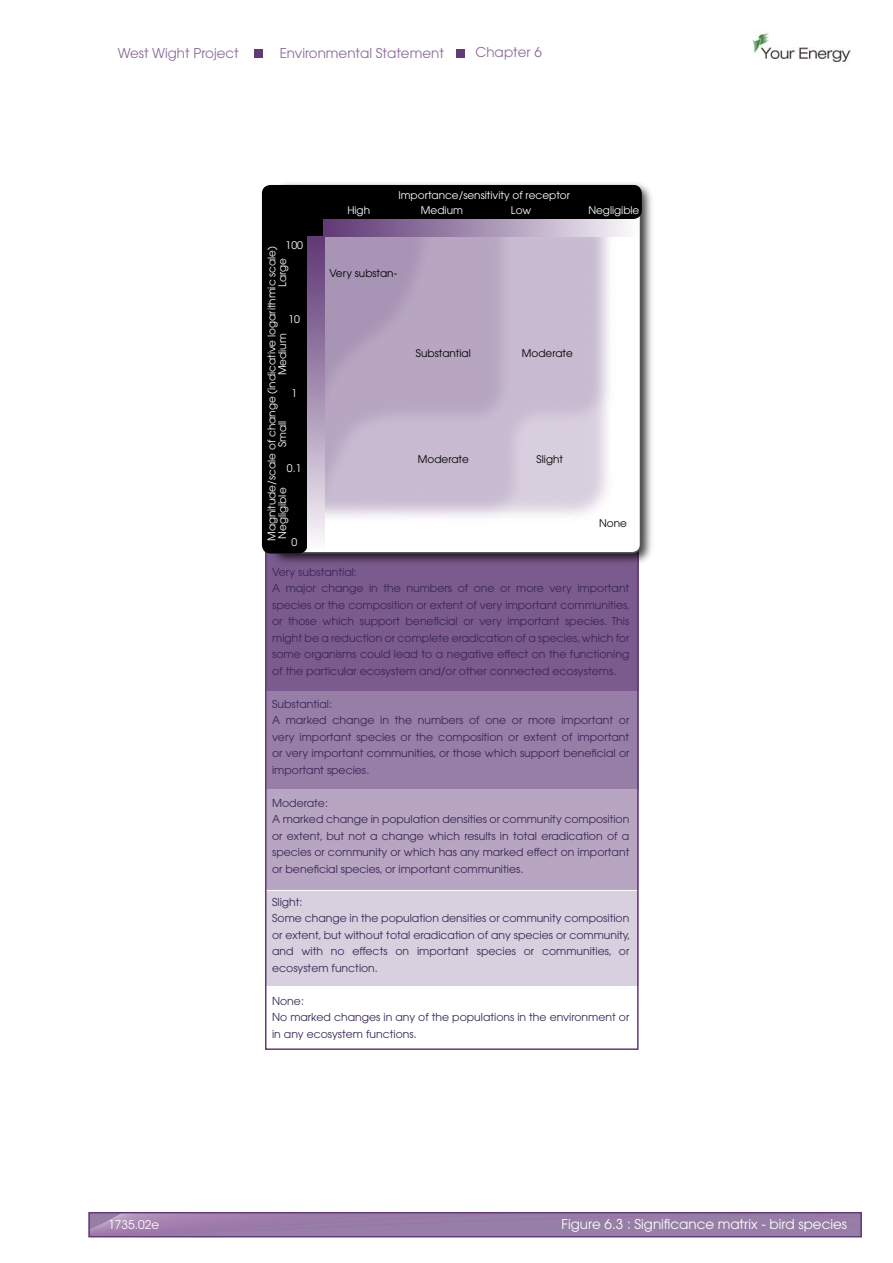
<style>
.page{position:relative;width:893px;height:1263px;background:#fff}
.page>*{position:absolute;margin:0;border:0;box-sizing:border-box;transform-origin:0 0}
.t1{font:13.5px "Avant Garde";color:#896c9a}
.t2{font:13.5px "Avant Garde";color:#fff}
.t3{font:12px "Avant Garde";color:#fff}
.t4{font:10.8px/16.5px "Avant Garde";color:#372555}
.t5{font:10.5px "Avant Garde";color:#fff}
.t6{font:10.5px "Avant Garde";color:#000}
</style>
<div class="page">
<div style="left:266px;top:891px;width:373px;height:94px;background:#d9d0df"></div>
<div style="left:266px;top:784px;width:373px;height:106px;background:#b7a5c1"></div>
<div style="left:266px;top:689px;width:373px;height:100px;background:#977ea7"></div>
<div style="left:266px;top:549px;width:373px;height:142px;background:#7b5b8d"></div>
<svg style="left:91px;top:1215px;width:768px;height:19px;background:#997da8"></svg>
<div style="left:88px;top:1212px;width:774px;height:25px;border:2px solid #613a76"></div>
<div style="left:265px;top:550px;width:374px;height:500px;border:2px solid #613a76"></div>
<div style="left:267px;top:179px;width:388px;height:389px;background:#000;opacity:.75"></div>
<svg style="left:262px;top:185px;width:380px;height:368px;background:#a197a7"></svg>
<div style="left:254px;top:49px;width:9px;height:8px;background:#613a76"></div>
<div style="left:456px;top:49px;width:9px;height:8px;background:#613a76"></div>
<img style="left:752px;top:32px;width:99px;height:30px">
<p class="t1" style="left:118px;top:45px;width:123px">West Wight Project</p>
<p class="t1" style="left:280px;top:45px;width:166px">Environmental Statement</p>
<p class="t1" style="left:475px;top:45px;width:68px">Chapter 6</p>
<p class="t5" style="left:398px;top:189px;width:173px">Importance/sensitivity of receptor</p>
<p class="t5" style="left:286px;top:239px;width:19px">100</p>
<p class="t5" style="left:266px;top:541px;width:297px;rotate:-90deg">Magnitude/scale of change (indicative logarithmic scale)</p>
<p class="t5" style="left:276px;top:287px;width:30px;rotate:-90deg">Large</p>
<p class="t5" style="left:288px;top:313px;width:13px">10</p>
<p class="t5" style="left:276px;top:375px;width:43px;rotate:-90deg">Medium</p>
<p class="t5" style="left:291px;top:387px;width:7px">1</p>
<p class="t5" style="left:276px;top:447px;width:28px;rotate:-90deg">Small</p>
<p class="t5" style="left:287px;top:462px;width:16px">0.1</p>
<p class="t5" style="left:276px;top:539px;width:53px;rotate:-90deg">Negligible</p>
<p class="t5" style="left:291px;top:535px;width:7px">0</p>
<p class="t5" style="left:347px;top:204px;width:24px">High</p>
<p class="t5" style="left:421px;top:204px;width:43px">Medium</p>
<p class="t5" style="left:511px;top:204px;width:22px">Low</p>
<p class="t5" style="left:588px;top:204px;width:53px">Negligible</p>
<p class="t6" style="left:330px;top:267px;width:69px">Very substan-</p>
<p class="t6" style="left:416px;top:347px;width:56px">Substantial</p>
<p class="t6" style="left:418px;top:453px;width:53px">Moderate</p>
<p class="t6" style="left:522px;top:347px;width:53px">Moderate</p>
<p class="t6" style="left:537px;top:453px;width:28px">Slight</p>
<p class="t6" style="left:599px;top:517px;width:29px">None</p>
<p class="t4" style="left:272px;top:563px;width:360px">Very substantial:<br>A major change in the numbers of one or more very important species or the composition or extent of very important communities, or those which support beneficial or very important species. This might be a reduction or complete eradication of a species, which for some organisms could lead to a negative effect on the functioning of the particular ecosystem and/or other connected ecosystems.</p>
<p class="t4" style="left:272px;top:695px;width:359px">Substantial:<br>A marked change in the numbers of one or more important or very important species or the composition or extent of important or very important communities, or those which support beneficial or important species.</p>
<p class="t4" style="left:272px;top:794px;width:359px">Moderate:<br>A marked change in population densities or community composition or extent, but not a change which results in total eradication of a species or community or which has any marked effect on important or beneficial species, or important communities.</p>
<p class="t4" style="left:272px;top:893px;width:360px">Slight:<br>Some change in the population densities or community composition or extent, but without total eradication of any species or community, and with no effects on important species or communities, or ecosystem function.</p>
<p class="t4" style="left:272px;top:992px;width:359px">None:<br>No marked changes in any of the populations in the environment or in any ecosystem functions.</p>
<p class="t3" style="left:108px;top:1218px;width:53px">1735.02e</p>
<p class="t2" style="left:561px;top:1216px;width:287px">Figure 6.3 : Significance matrix - bird species</p>
</div>
